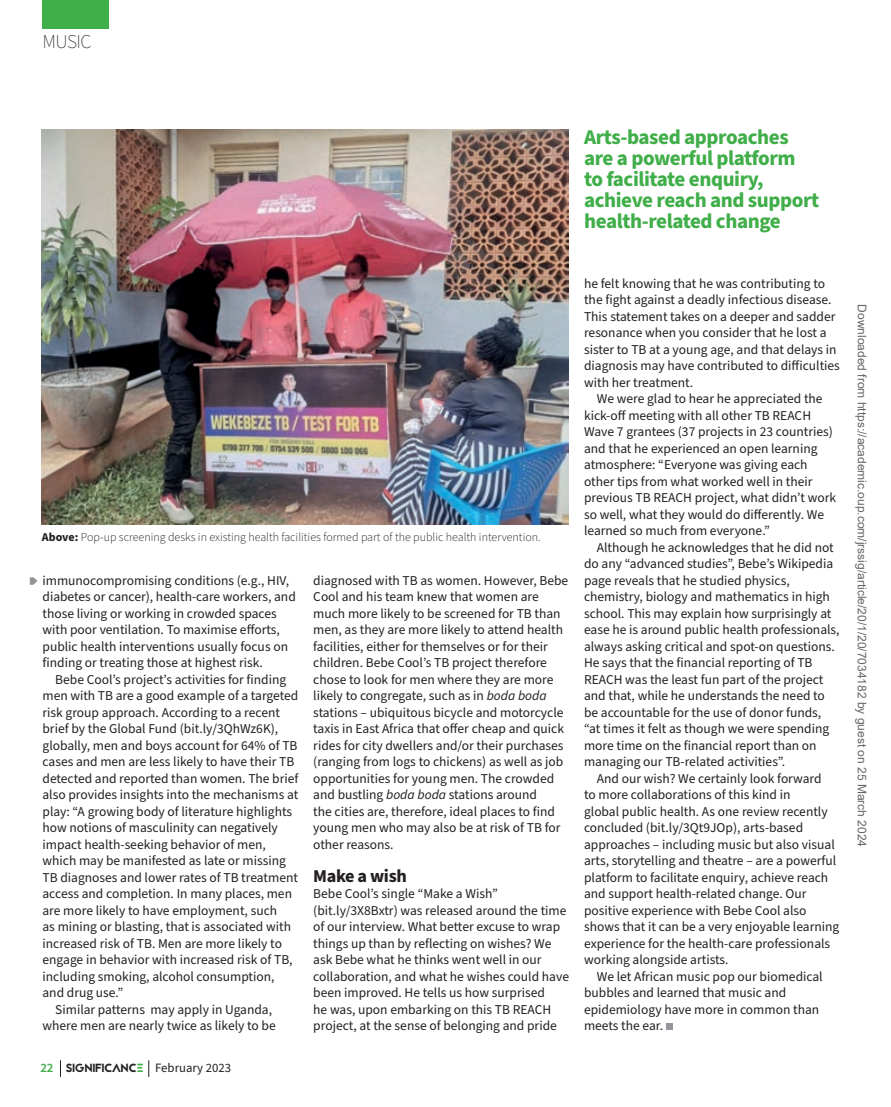
<style>
.page{position:relative;width:891px;height:1107px;background:#fff}
.page>*{position:absolute;margin:0;border:0;box-sizing:border-box;transform-origin:0 0}
.t1{font:700 21px/21px "Source Sans Pro";letter-spacing:-.02em;color:#40ae49}
.t2{font:200 19.5px "Source Sans Pro";letter-spacing:-.03em;color:#231f20}
.t3{font:700 18.15px "Source Sans Pro";letter-spacing:-.02em;color:#231f20}
.t4{font:13.5px/16.5px "Source Sans Pro";color:#231f20}
.t5{font:12.75px "Source Sans Pro";color:#231f20}
.t6{font:300 12px "Source Sans Pro";color:#231f20}
.t7{font:12px "Arial";color:#666}
.s1{font-weight:700}
.s2{font-weight:600;font-size:12.9px;color:#40ae49}
.s3{font-family:"Jaapokkisubtract";font-size:11.85px}
.s4{font-family:"Jaapokkisubtract";font-size:11.85px;color:#40ae49}
.s5{font-style:italic}
</style>
<div class="page">
<div style="left:666px;top:1024px;width:7px;height:6px;background:#939598"></div>
<svg style="left:30px;top:577px;width:8px;height:8px"></svg>
<img style="left:42px;top:129px;width:527px;height:395px">
<div style="left:43px;top:0;width:66px;height:29px;background:#40ae49"></div>
<svg style="left:60px;top:1060px;width:1px;height:17px"></svg>
<svg style="left:148px;top:1060px;width:1px;height:17px"></svg>
<h2 class="t2" style="left:43px;top:29px;width:50px">MUSIC</h2>
<h1 class="t1" style="left:584px;top:127px;width:237px">Arts-based approaches are a powerful platform to facilitate enquiry, achieve reach and support health-related change</h1>
<p class="t6" style="left:42px;top:529px;width:500px"><span class="s1">Above:</span> Pop-up screening desks in existing health facilities formed part of the public health intervention.</p>
<p class="t4" style="left:43px;top:572px;width:255px">immunocompromising conditions (e.g., HIV, diabetes or cancer), health-care workers, and those living or working in crowded spaces with poor ventilation. To maximise efforts, public health interventions usually focus on finding or treating those at highest risk.</p>
<p class="t4" style="left:55px;top:671px;width:232px">Bebe Cool’s project’s activities for finding</p>
<p class="t4" style="left:43px;top:688px;width:257px">men with TB are a good example of a targeted</p>
<p class="t4" style="left:43px;top:704px;width:239px">risk group approach. According to a recent</p>
<p class="t4" style="left:43px;top:721px;width:237px">brief by the Global Fund (bit.ly/3QhWz6K),</p>
<p class="t4" style="left:43px;top:737px;width:257px">globally, men and boys account for 64% of TB</p>
<p class="t4" style="left:43px;top:754px;width:253px">cases and men are less likely to have their TB</p>
<p class="t4" style="left:43px;top:770px;width:257px">detected and reported than women. The brief</p>
<p class="t4" style="left:43px;top:787px;width:257px">also provides insights into the mechanisms at</p>
<p class="t4" style="left:43px;top:803px;width:251px">play: “A growing body of literature highlights</p>
<p class="t4" style="left:43px;top:820px;width:237px">how notions of masculinity can negatively</p>
<p class="t4" style="left:43px;top:836px;width:225px">impact health-seeking behavior of men,</p>
<p class="t4" style="left:43px;top:853px;width:245px">which may be manifested as late or missing</p>
<p class="t4" style="left:43px;top:869px;width:257px">TB diagnoses and lower rates of TB treatment</p>
<p class="t4" style="left:43px;top:886px;width:251px">access and completion. In many places, men</p>
<p class="t4" style="left:43px;top:902px;width:236px">are more likely to have employment, such</p>
<p class="t4" style="left:43px;top:919px;width:250px">as mining or blasting, that is associated with</p>
<p class="t4" style="left:43px;top:935px;width:241px">increased risk of TB. Men are more likely to</p>
<p class="t4" style="left:43px;top:952px;width:252px">engage in behavior with increased risk of TB,</p>
<p class="t4" style="left:43px;top:968px;width:234px">including smoking, alcohol consumption,</p>
<p class="t4" style="left:43px;top:985px;width:82px">and drug use.”</p>
<p class="t4" style="left:55px;top:1001px;width:218px">Similar patterns may apply in Uganda,</p>
<p class="t4" style="left:43px;top:1018px;width:235px">where men are nearly twice as likely to be</p>
<p class="t5" style="left:41px;top:1060px;width:192px"><span class="s2">22</span> <span class="s3">SIGNIFICANC</span><span class="s4">E</span> February 2023</p>
<p class="t4" style="left:313px;top:572px;width:256px">diagnosed with TB as women. However, Bebe Cool and his team knew that women are much more likely to be screened for TB than men, as they are more likely to attend health facilities, either for themselves or for their children. Bebe Cool’s TB project therefore chose to look for men where they are more likely to congregate, such as in <span class="s5">boda boda </span>stations – ubiquitous bicycle and motorcycle taxis in East Africa that offer cheap and quick rides for city dwellers and/or their purchases (ranging from logs to chickens) as well as job opportunities for young men. The crowded and bustling <span class="s5">boda boda</span> stations around<br>the cities are, therefore, ideal places to find young men who may also be at risk of TB for other reasons.</p>
<h3 class="t3" style="left:313px;top:863px;width:95px">Make a wish</h3>
<p class="t4" style="left:313px;top:886px;width:257px">Bebe Cool’s single “Make a Wish” (bit.ly/3X8Bxtr) was released around the time of our interview. What better excuse to wrap things up than by reflecting on wishes? We ask Bebe what he thinks went well in our collaboration, and what he wishes could have been improved. He tells us how surprised<br>he was, upon embarking on this TB REACH project, at the sense of belonging and pride</p>
<p class="t4" style="left:584px;top:275px;width:257px">he felt knowing that he was contributing to the fight against a deadly infectious disease.<br>This statement takes on a deeper and sadder resonance when you consider that he lost a sister to TB at a young age, and that delays in diagnosis may have contributed to difficulties with her treatment.</p>
<p class="t4" style="left:584px;top:391px;width:254px;text-indent:13px">We were glad to hear he appreciated the kick-off meeting with all other TB REACH Wave 7 grantees (37 projects in 23 countries) and that he experienced an open learning atmosphere: “Everyone was giving each other tips from what worked well in their previous TB REACH project, what didn’t work so well, what they would do differently. We learned so much from everyone.”</p>
<p class="t4" style="left:584px;top:539px;width:257px;text-indent:13px">Although he acknowledges that he did not do any “advanced studies”, Bebe’s Wikipedia page reveals that he studied physics, chemistry, biology and mathematics in high school. This may explain how surprisingly at ease he is around public health professionals, always asking critical and spot-on questions.<br>He says that the financial reporting of TB REACH was the least fun part of the project and that, while he understands the need to be accountable for the use of donor funds, “at times it felt as though we were spending more time on the financial report than on managing our TB-related activities”.</p>
<p class="t4" style="left:584px;top:770px;width:257px;text-indent:13px">And our wish? We certainly look forward<br>to more collaborations of this kind in<br>global public health. As one review recently concluded (bit.ly/3Qt9JOp), arts-based approaches – including music but also visual arts, storytelling and theatre – are a powerful platform to facilitate enquiry, achieve reach and support health-related change. Our positive experience with Bebe Cool also shows that it can be a very enjoyable learning experience for the health-care professionals working alongside artists.</p>
<p class="t4" style="left:584px;top:968px;width:240px;text-indent:13px">We let African music pop our biomedical bubbles and learned that music and epidemiology have more in common than meets the ear.</p>
<p class="t7" style="left:866px;top:304px;width:544px;rotate:90deg">Downloaded from https://academic.oup.com/jrssig/article/20/1/20/7034182 by guest on 25 March 2024</p>
</div>
